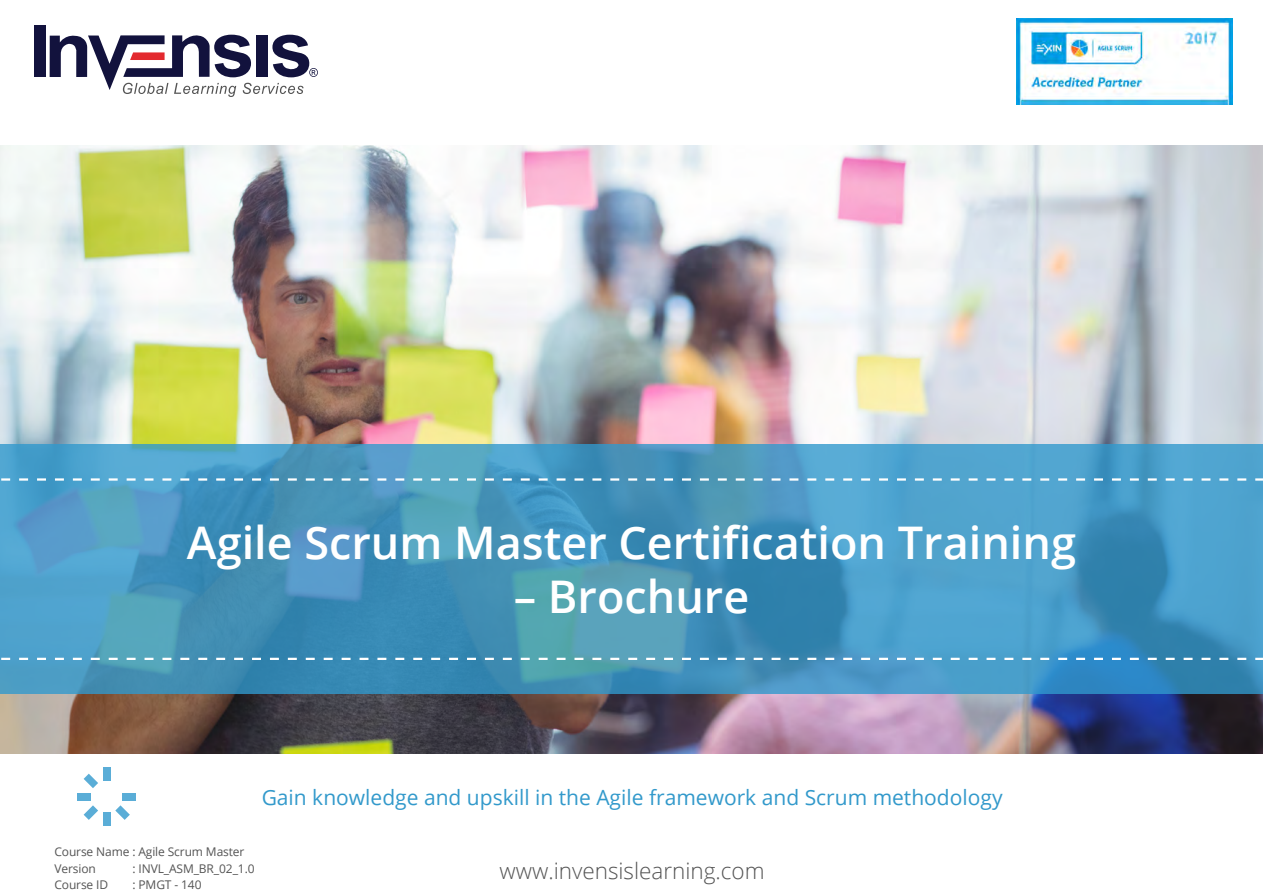
<style>
.page{position:relative;width:1263px;height:893px;background:#fff}
.page>*{position:absolute;margin:0;border:0;box-sizing:border-box;transform-origin:0 0}
.t1{font:600 45px "Open Sans";color:#fff}
.t2{font:300 22.5px "Open Sans";color:#545454}
.t3{font:21px "Open Sans";color:#3299cb}
.t4{font:12px "Open Sans";letter-spacing:-.01em;color:#545454}
</style>
<div class="page">
<img style="left:0;top:145px;width:1263px;height:608px">
<div style="left:78px;top:793px;width:13px;height:7px;background:#5aadd7"></div>
<div style="left:103px;top:813px;width:7px;height:13px;background:#5aadd7"></div>
<div style="left:123px;top:793px;width:13px;height:7px;background:#5aadd7"></div>
<div style="left:103px;top:768px;width:7px;height:13px;background:#5aadd7"></div>
<svg style="left:84px;top:805px;width:14px;height:15px"></svg>
<svg style="left:84px;top:774px;width:14px;height:14px"></svg>
<svg style="left:115px;top:805px;width:15px;height:15px"></svg>
<svg style="left:50px;top:34px;width:268px;height:63px"></svg>
<div style="left:257px;top:35px;width:11px;height:42px;background:#12123d"></div>
<div style="left:34px;top:26px;width:11px;height:51px;background:#12123d"></div>
<svg style="left:0;top:444px;width:1263px;height:250px;background:#4697bf"></svg>
<svg style="left:1px;top:478px;width:1262px;height:3px"></svg>
<svg style="left:1px;top:658px;width:1262px;height:2px"></svg>
<img style="left:1016px;top:19px;width:217px;height:85px">
<p class="t1" style="left:187px;top:512px;width:891px">Agile Scrum Master Certification Training</p>
<p class="t1" style="left:514px;top:566px;width:237px">– Brochure</p>
<p class="t3" style="left:262px;top:783px;width:742px">Gain knowledge and upskill in the Agile framework and Scrum methodology</p>
<p class="t4" style="left:54px;top:844px;width:192px">Course Name : Agile Scrum Master</p>
<p class="t4" style="left:54px;top:860px;width:43px">Version</p>
<p class="t4" style="left:132px;top:860px;width:124px">: INVL_ASM_BR_02_1.0</p>
<p class="t4" style="left:54px;top:876px;width:55px">Course ID</p>
<p class="t4" style="left:132px;top:876px;width:71px">: PMGT - 140</p>
<p class="t2" style="left:499px;top:855px;width:267px">www.invensislearning.com</p>
</div>
